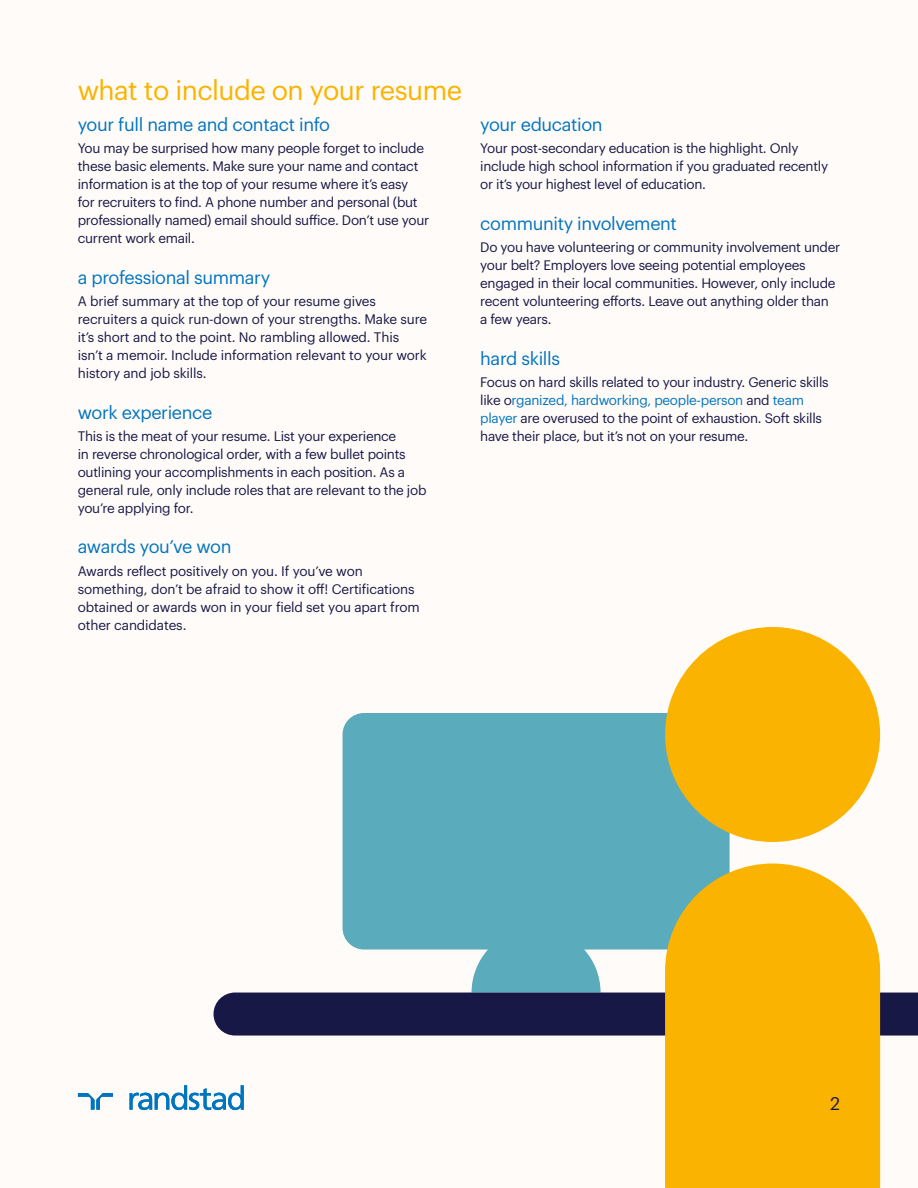
<style>
.page{position:relative;width:918px;height:1188px;background:#fff}
.page>*{position:absolute;margin:0;border:0;box-sizing:border-box;transform-origin:0 0}
.t1{font:27px "Graphik";letter-spacing:-.02em;color:#fab300}
.t2{font:18px "Graphik";letter-spacing:-.02em;color:#0075bf}
.t3{font:18px "Graphik";color:#171846}
.t4{font:13.5px/18px "Graphik";letter-spacing:-.02em;color:#171846}
.s1{color:#0075bf}
</style>
<div class="page">
<div style="left:0;top:0;width:918px;height:1187px;background:#fffbf8"></div>
<svg style="left:343px;top:713px;width:387px;height:280px;background:#69b2c1"></svg>
<div style="left:214px;top:993px;width:704px;height:43px;background:#171846"></div>
<div style="left:665px;top:627px;width:215px;height:215px;background:#fab300;border-radius:50%"></div>
<svg style="left:665px;top:864px;width:215px;height:324px;background:#f4b50f"></svg>
<svg style="left:78px;top:1093px;width:35px;height:17px"></svg>
<svg style="left:130px;top:1085px;width:114px;height:25px"></svg>
<h1 class="t1" style="left:78px;top:70px;width:386px">what to include on your resume</h1>
<h2 class="t2" style="left:78px;top:111px;width:254px">your full name and contact info</h2>
<p class="t4" style="left:78px;top:138px;width:353px">You may be surprised how many people forget to include these basic elements. Make sure your name and contact information is at the top of your resume where it’s easy<br>for recruiters to find. A phone number and personal (but professionally named) email should suffice. Don’t use your current work email.</p>
<h2 class="t2" style="left:78px;top:264px;width:194px">a professional summary</h2>
<p class="t4" style="left:78px;top:291px;width:351px">A brief summary at the top of your resume gives recruiters a quick run-down of your strengths. Make sure it’s short and to the point. No rambling allowed. This isn’t a memoir. Include information relevant to your work history and job skills.</p>
<h2 class="t2" style="left:78px;top:398px;width:136px">work experience</h2>
<p class="t4" style="left:78px;top:426px;width:350px">This is the meat of your resume. List your experience<br>in reverse chronological order, with a few bullet points outlining your accomplishments in each position. As a general rule, only include roles that are relevant to the job you’re applying for.</p>
<h2 class="t2" style="left:78px;top:533px;width:155px">awards you’ve won</h2>
<p class="t4" style="left:78px;top:561px;width:344px">Awards reflect positively on you. If you’ve won something, don’t be afraid to show it off! Certifications obtained or awards won in your field set you apart from other candidates.</p>
<h2 class="t2" style="left:480px;top:111px;width:124px">your education</h2>
<p class="t4" style="left:480px;top:138px;width:349px">Your post-secondary education is the highlight. Only include high school information if you graduated recently or it’s your highest level of education.</p>
<h2 class="t2" style="left:480px;top:210px;width:198px">community involvement</h2>
<p class="t4" style="left:480px;top:237px;width:361px">Do you have volunteering or community involvement under your belt? Employers love seeing potential employees engaged in their local communities. However, only include recent volunteering efforts. Leave out anything older than<br>a few years.</p>
<h2 class="t2" style="left:480px;top:344px;width:81px">hard skills</h2>
<p class="t4" style="left:480px;top:372px;width:350px">Focus on hard skills related to your industry. Generic skills like o<span class="s1">rganized, hardworking, people-person</span> and <span class="s1">team player</span> are overused to the point of exhaustion. Soft skills have their place, but it’s not on your resume.</p>
<h2 class="t3" style="left:830px;top:1090px;width:11px">2</h2>
</div>
